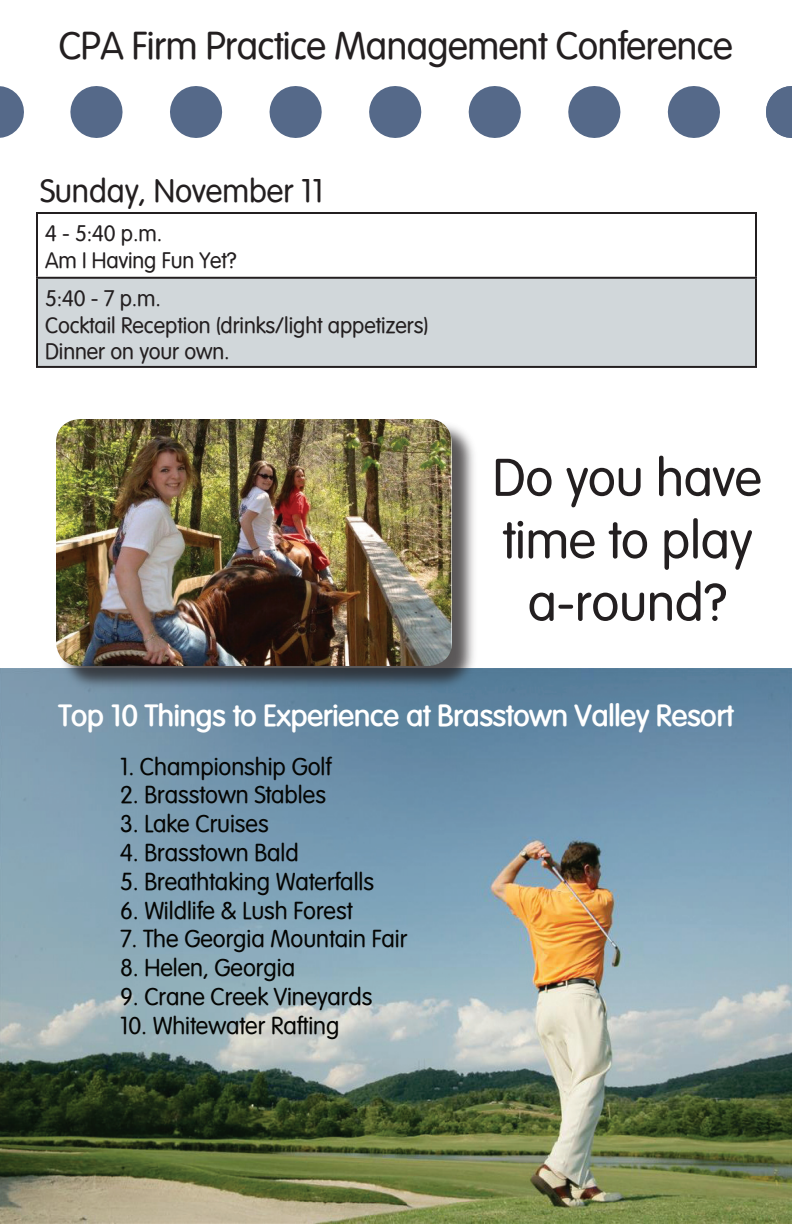
<style>
.page{position:relative;width:792px;height:1224px;background:#fff}
.page>*{position:absolute;margin:0;border:0;box-sizing:border-box;transform-origin:0 0}
.t1{font:52px/62.4px "Vogel Normal";color:#231f20;text-align:center}
.t2{font:38px "Vogel Normal";letter-spacing:-.01em;color:#231f20}
.t3{font:32px "Vogel Normal";color:#231f20}
.t4{font:700 30px "Vogel";color:#fff}
.t5{font:24px "Vogel Normal";color:#040503}
.t6{font:22px "Vogel Normal";color:#231f20}
</style>
<div class="page">
<svg style="left:96px;top:86px;width:624px;height:52px"></svg>
<hr style="left:0;top:86px;width:1px;height:52px;background:#556989">
<hr style="left:791px;top:86px;width:1px;height:52px;background:#556989">
<div style="left:37px;top:278px;width:719px;height:89px;background:#d1d7da"></div>
<hr style="left:36px;top:212px;width:721px;height:2px;background:#231f20">
<hr style="left:36px;top:214px;width:2px;height:63px;background:#231f20">
<hr style="left:755px;top:214px;width:2px;height:63px;background:#231f20">
<hr style="left:36px;top:277px;width:721px;height:2px;background:#231f20">
<hr style="left:36px;top:279px;width:2px;height:87px;background:#231f20">
<hr style="left:755px;top:279px;width:2px;height:87px;background:#231f20">
<hr style="left:36px;top:366px;width:721px;height:2px;background:#231f20">
<img style="left:0;top:668px;width:792px;height:556px">
<div style="left:58px;top:421px;width:420px;height:271px;background:#231f20;opacity:.75"></div>
<img style="left:56px;top:419px;width:396px;height:247px;border-radius:24px">
<p class="t2" style="left:59px;top:24px;width:676px">CPA Firm Practice Management Conference</p>
<p class="t3" style="left:40px;top:172px;width:285px">Sunday, November 11</p>
<p class="t6" style="left:45px;top:221px;width:119px">4 - 5:40 p.m.</p>
<p class="t6" style="left:45px;top:247px;width:193px">Am I Having Fun Yet?</p>
<p class="t6" style="left:45px;top:286px;width:117px">5:40 - 7 p.m.</p>
<p class="t6" style="left:45px;top:312px;width:385px">Cocktail Reception (drinks/light appetizers)</p>
<p class="t6" style="left:45px;top:339px;width:186px">Dinner on your own.</p>
<p class="t1" style="left:493px;top:446px;width:271px">Do you have</p>
<p class="t1" style="left:503px;top:509px;width:251px">time to play a-round?</p>
<p class="t4" style="left:58px;top:697px;width:676px">Top 10 Things to Experience at Brasstown Valley Resort</p>
<p class="t5" style="left:120px;top:752px;width:213px">1. Championship Golf</p>
<p class="t5" style="left:120px;top:781px;width:207px">2. Brasstown Stables</p>
<p class="t5" style="left:120px;top:810px;width:150px">3. Lake Cruises</p>
<p class="t5" style="left:120px;top:839px;width:180px">4. Brasstown Bald</p>
<p class="t5" style="left:120px;top:868px;width:256px">5. Breathtaking Waterfalls</p>
<p class="t5" style="left:120px;top:896px;width:234px">6. Wildlife &amp; Lush Forest</p>
<p class="t5" style="left:120px;top:925px;width:289px">7. The Georgia Mountain Fair</p>
<p class="t5" style="left:120px;top:954px;width:177px">8. Helen, Georgia</p>
<p class="t5" style="left:120px;top:983px;width:254px">9. Crane Creek Vineyards</p>
<p class="t5" style="left:120px;top:1012px;width:221px">10. Whitewater Rafting</p>
</div>
